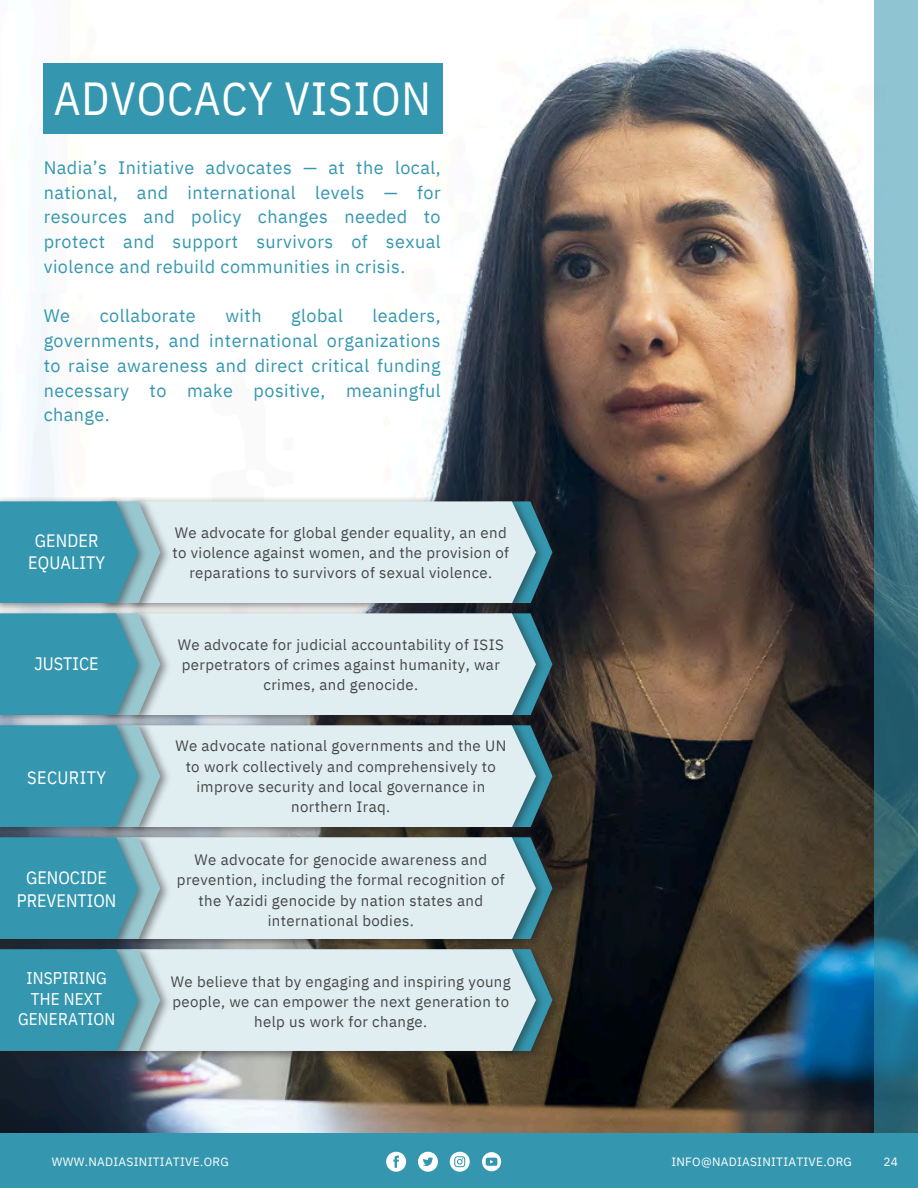
<style>
.page{position:relative;width:918px;height:1188px;background:#fff}
.page>*{position:absolute;margin:0;border:0;box-sizing:border-box;transform-origin:0 0}
.t1{font:46.35px "IBM Plex Sans Cond";letter-spacing:.02em;color:#fff}
.t2{font:18px/24.8px "IBM Plex Sans";letter-spacing:.025em;color:#3497af;text-align:justify}
.t3{font:18px/22.5px "IBM Plex Sans Cond";color:#fff;text-align:center}
.t4{font:18px "IBM Plex Sans Cond";letter-spacing:.025em;color:#fff}
.t5{font:16.95px/20.2px "IBM Plex Sans Cond";letter-spacing:.01em;color:#fff;text-align:center}
.t6{font:15px/20.2px "IBM Plex Sans";letter-spacing:.025em;color:#464646;text-align:center}
.t7{font:12px "IBM Plex Sans";letter-spacing:.025em;color:#fff}
</style>
<div class="page">
<img style="left:0;top:45px;width:874px;height:1089px">
<svg style="left:874px;top:0;width:44px;height:1134px;background:#508b9d"></svg>
<div style="left:0;top:1134px;width:918px;height:54px;background:#3497af"></div>
<svg style="left:386px;top:1152px;width:20px;height:20px"></svg>
<svg style="left:450px;top:1152px;width:20px;height:20px"></svg>
<svg style="left:418px;top:1152px;width:20px;height:20px"></svg>
<svg style="left:482px;top:1152px;width:19px;height:19px"></svg>
<div style="left:43px;top:63px;width:400px;height:71px;background:#3497af"></div>
<img style="left:547px;top:836px;width:16px;height:224px">
<img style="left:171px;top:836px;width:376px;height:224px">
<img style="left:149px;top:836px;width:22px;height:224px">
<img style="left:0;top:836px;width:149px;height:224px">
<svg style="left:0;top:949px;width:552px;height:102px;background:#abd0d8"></svg>
<img style="left:547px;top:498px;width:16px;height:111px">
<img style="left:171px;top:498px;width:376px;height:111px">
<img style="left:149px;top:498px;width:22px;height:111px">
<img style="left:0;top:498px;width:149px;height:111px">
<svg style="left:0;top:501px;width:552px;height:102px;background:#aacfd8"></svg>
<img style="left:547px;top:609px;width:16px;height:112px">
<img style="left:171px;top:609px;width:376px;height:112px">
<img style="left:149px;top:609px;width:22px;height:112px">
<img style="left:0;top:609px;width:149px;height:112px">
<svg style="left:0;top:613px;width:552px;height:102px;background:#aacfd8"></svg>
<img style="left:547px;top:721px;width:16px;height:115px">
<img style="left:171px;top:721px;width:376px;height:115px">
<img style="left:149px;top:721px;width:22px;height:115px">
<img style="left:0;top:721px;width:149px;height:115px">
<svg style="left:0;top:725px;width:552px;height:102px;background:#aacfd8"></svg>
<svg style="left:0;top:837px;width:552px;height:102px;background:#abcfd8"></svg>
<p class="t1" style="left:54px;top:68px;width:378px">ADVOCACY VISION</p>
<h2 class="t2" style="left:44px;top:155px;width:398px">Nadia’s Initiative advocates — at the local, national, and international levels — for resources and policy changes needed to protect and support survivors of sexual violence and rebuild communities in crisis.</h2>
<p class="t2" style="left:44px;top:303px;width:28px">We</p>
<p class="t2" style="left:100px;top:303px;width:97px">collaborate</p>
<p class="t2" style="left:225px;top:303px;width:38px">with</p>
<p class="t2" style="left:291px;top:303px;width:53px">global</p>
<p class="t2" style="left:44px;top:303px;width:398px;text-indent:329px">leaders, governments, and international organizations to raise awareness and direct critical funding necessary to make positive, meaningful change.</p>
<p class="t3" style="left:28px;top:529px;width:78px">GENDER<br>EQUALITY</p>
<p class="t3" style="left:34px;top:652px;width:66px">JUSTICE</p>
<p class="t4" style="left:27px;top:765px;width:80px">SECURITY</p>
<h2 class="t3" style="left:17px;top:866px;width:101px">GENOCIDE<br>PREVENTION</h2>
<p class="t5" style="left:18px;top:968px;width:99px">INSPIRING<br>THE NEXT<br>GENERATION</p>
<h4 class="t6" style="left:173px;top:522px;width:338px">We advocate for global gender equality, an end to violence against women, and the provision of reparations to survivors of sexual violence.</h4>
<p class="t6" style="left:178px;top:634px;width:327px">We advocate for judicial accountability of ISIS perpetrators of crimes against humanity, war crimes, and genocide.</p>
<p class="t6" style="left:175px;top:736px;width:332px">We advocate national governments and the UN to work collectively and comprehensively to improve security and local governance in northern Iraq.</p>
<p class="t6" style="left:177px;top:849px;width:329px">We advocate for genocide awareness and prevention, including the formal recognition of the Yazidi genocide by nation states and international bodies.</p>
<p class="t6" style="left:171px;top:971px;width:341px">We believe that by engaging and inspiring young people, we can empower the next generation to help us work for change.</p>
<h1 class="t7" style="left:52px;top:1154px;width:178px">WWW.NADIASINITIATIVE.ORG</h1>
<h3 class="t7" style="left:671px;top:1154px;width:182px">INFO@NADIASINITIATIVE.ORG</h3>
<h3 class="t7" style="left:883px;top:1154px;width:16px">24</h3>
</div>
